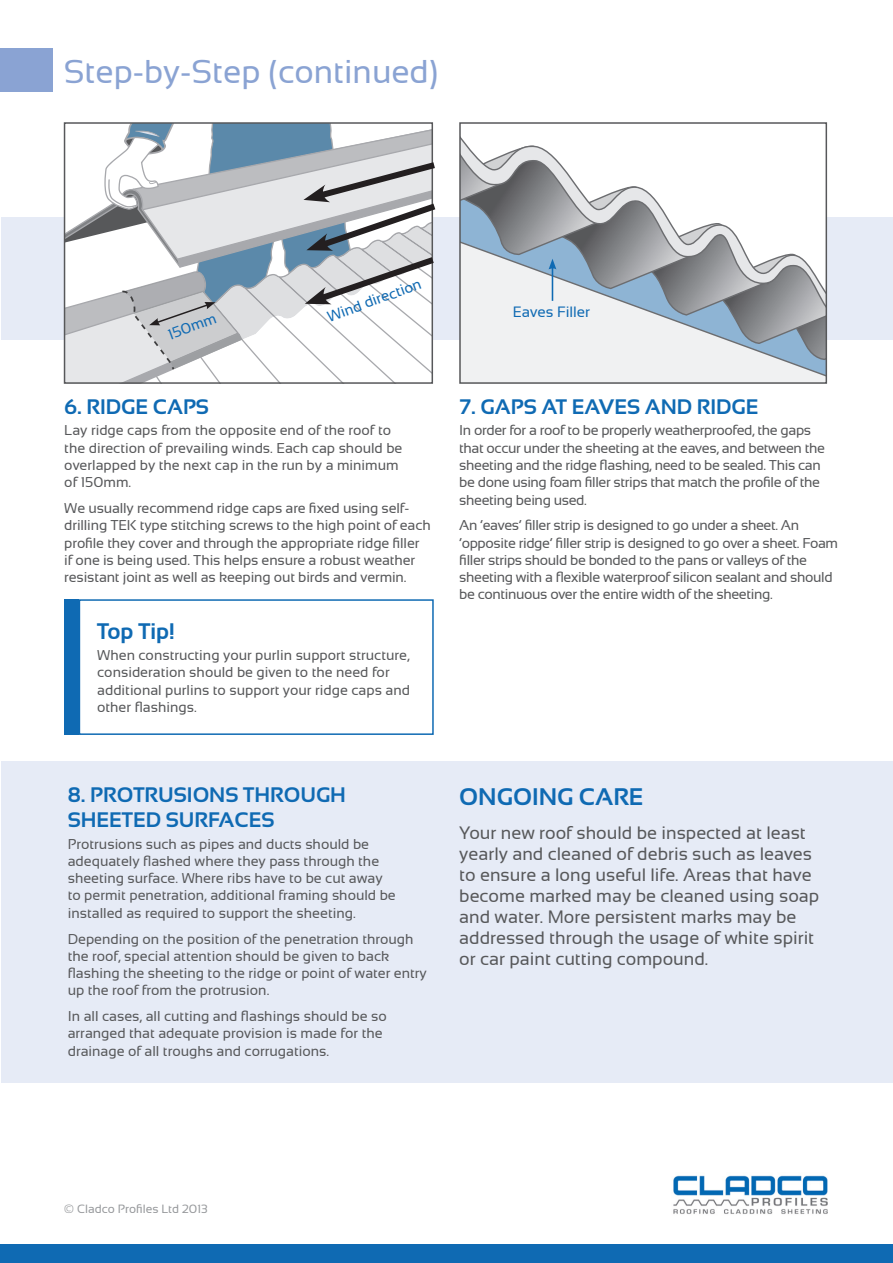
<style>
.page{position:relative;width:893px;height:1263px;background:#fff}
.page>*{position:absolute;margin:0;border:0;box-sizing:border-box;transform-origin:0 0}
.t1{font:33px "Sansation";color:#8aa3d3}
.t2{font:700 24px "Sansation";color:#0f6ab3}
.t3{font:700 22.5px "Sansation";color:#0f6ab3}
.t4{font:700 21px/25.2px "Sansation";color:#0f6ab3}
.t5{font:18px/21px "Sansation";color:#57585a}
.t6{font:15px "Sansation";color:#0f6ab3}
.t7{font:14.25px/17.2px "Sansation";color:#57585a}
.t8{font:14.25px/17.2px "Sansation";letter-spacing:-.025em;color:#57585a}
.t9{font:12px "Sansation";color:#97999c}
</style>
<div class="page">
<div style="left:0;top:1244px;width:893px;height:19px;background:#0f6ab3"></div>
<img style="left:673px;top:1175px;width:155px;height:39px">
<div style="left:1px;top:218px;width:891px;height:122px;background:#e6ebf6"></div>
<div style="left:1px;top:761px;width:891px;height:321px;background:#e6ebf6"></div>
<div style="left:0;top:48px;width:52px;height:44px;background:#8aa3d3"></div>
<div style="left:79px;top:599px;width:355px;height:136px;border:2px solid #0f6ab3"></div>
<div style="left:64px;top:599px;width:15px;height:136px;background:#0f6ab3"></div>
<div style="left:462px;top:361px;width:362px;height:20px;background:#f0f1f2"></div>
<div style="left:459px;top:122px;width:368px;height:262px;border:2px solid #57585a"></div>
<svg style="left:65px;top:123px;width:377px;height:260px"></svg>
<svg style="left:460px;top:123px;width:366px;height:238px"></svg>
<h1 class="t1" style="left:64px;top:53px;width:376px">Step-by-Step (continued)</h1>
<p class="t6" style="left:166px;top:327px;width:52px;rotate:-20deg">150mm</p>
<p class="t6" style="left:325px;top:309px;width:100px;rotate:-20deg">Wind direction</p>
<h3 class="t4" style="left:64px;top:394px;width:132px">6. RIDGE CAPS</h3>
<p class="t7" style="left:64px;top:422px;width:340px">Lay ridge caps from the opposite end of the roof to the direction of prevailing winds. Each cap should be overlapped by the next cap in the run by a minimum of 150mm.</p>
<p class="t7" style="left:64px;top:499px;width:368px">We usually recommend ridge caps are fixed using self&shy;drilling TEK type stitching screws to the high point of each profile they cover and through the appropriate ridge filler if one is being used. This helps ensure a robust weather resistant joint as well as keeping out birds and vermin.</p>
<h3 class="t3" style="left:97px;top:618px;width:79px">TOP TIP!</h3>
<p class="t7" style="left:97px;top:647px;width:314px">When constructing your purlin support structure, consideration should be given to the need for additional purlins to support your ridge caps and other flashings.</p>
<h3 class="t4" style="left:68px;top:782px;width:280px">8. PROTRUSIONS THROUGH<br>SHEETED SURFACES</h3>
<p class="t7" style="left:68px;top:835px;width:330px">Protrusions such as pipes and ducts should be adequately flashed where they pass through the sheeting surface. Where ribs have to be cut away to permit penetration, additional framing should be installed as required to support the sheeting.</p>
<p class="t7" style="left:68px;top:930px;width:361px">Depending on the position of the penetration through the roof, special attention should be given to back flashing the sheeting to the ridge or point of water entry up the roof from the protrusion.</p>
<p class="t7" style="left:68px;top:1007px;width:320px">In all cases, all cutting and flashings should be so arranged that adequate provision is made for the drainage of all troughs and corrugations.</p>
<p class="t6" style="left:513px;top:303px;width:79px">Eaves Filler</p>
<h3 class="t4" style="left:459px;top:394px;width:301px">7. GAPS AT EAVES AND RIDGE</h3>
<p class="t8" style="left:459px;top:422px;width:367px">In order for a roof to be properly weatherproofed, the gaps that occur under the sheeting at the eaves, and between the sheeting and the ridge flashing, need to be sealed. This can be done using foam filler strips that match the profile of the sheeting being used.</p>
<p class="t8" style="left:459px;top:517px;width:380px">An ‘eaves’ filler strip is designed to go under a sheet. An ‘opposite ridge’ filler strip is designed to go over a sheet. Foam filler strips should be bonded to the pans or valleys of the sheeting with a flexible waterproof silicon sealant and should be continuous over the entire width of the sheeting.</p>
<h2 class="t2" style="left:459px;top:783px;width:186px">ONGOING CARE</h2>
<p class="t5" style="left:459px;top:822px;width:362px">Your new roof should be inspected at least yearly and cleaned of debris such as leaves to ensure a long useful life. Areas that have become marked may be cleaned using soap and water. More persistent marks may be addressed through the usage of white spirit or car paint cutting compound.</p>
<p class="t9" style="left:64px;top:1202px;width:146px">© Cladco Profiles Ltd 2013</p>
</div>
